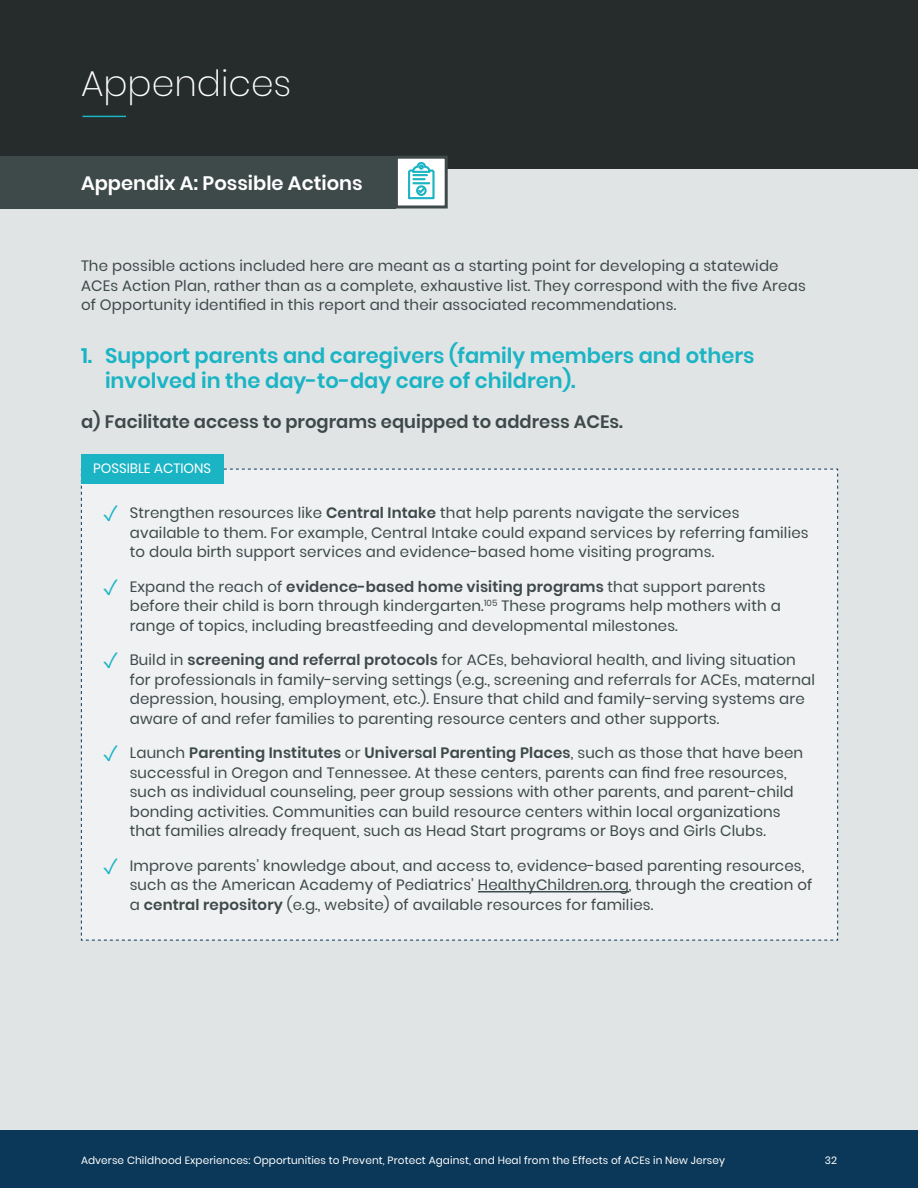
<style>
.page{position:relative;width:918px;height:1188px;background:#e0e4e5}
.page>*{position:absolute;margin:0;border:0;box-sizing:border-box;transform-origin:0 0}
.H1_-_Section_Head{font:200 36px "Poppins";color:#fff}
.H2___OL{font:600 21px/25.2px "Poppins";color:#1ab4c4}
.h2_special_-_appendi{font:600 19.5px "Poppins";color:#fff}
.H3___OL___GREY{font:600 18px "Poppins";color:#3e4949}
.body{font:15px/19.5px "Poppins";letter-spacing:.01em;color:#3e4949}
.Small_Pre_Box{font:13.5px "Poppins";color:#fff}
.t1{font:10.5px "Poppins";letter-spacing:.01em;color:#fff}
.s1{color:#1ab4c4}
.s2{font-weight:600}
</style>
<div class="page">
<div style="left:0;top:1130px;width:918px;height:58px;background:#0b3758"></div>
<div style="left:0;top:0;width:918px;height:169px;background:#262c2b"></div>
<div style="left:0;top:156px;width:396px;height:52px;background:#3e4949"></div>
<hr style="left:82px;top:116px;width:44px;height:1px;background:#1ab4c4">
<div style="left:81px;top:468px;width:757px;height:473px;background:#eff1f2"></div>
<div style="left:81px;top:454px;width:142px;height:29px;background:#1ab4c4"></div>
<div style="left:395px;top:156px;width:53px;height:52px;background:#fff;border:3px solid #3e4949"></div>
<svg style="left:408px;top:162px;width:27px;height:37px"></svg>
<p class="H1_-_Section_Head" style="left:81px;top:63px;width:212px">Appendices</p>
<p class="h2_special_-_appendi" style="left:81px;top:172px;width:283px">Appendix A: Possible Actions</p>
<p class="body" style="left:81px;top:256px;width:726px">The possible actions included here are meant as a starting point for developing a statewide<br>ACEs Action Plan, rather than as a complete, exhaustive list. They correspond with the five Areas of Opportunity identified in this report and their associated recommendations.</p>
<p class="H2___OL" style="left:105px;top:343px;width:651px;text-indent:-24px">1. Support parents and caregivers (family members and others involved in the day-to-day care of children).</p>
<p class="H3___OL___GREY" style="left:81px;top:412px;width:544px">a) Facilitate access to programs equipped to address ACEs.</p>
<p class="Small_Pre_Box" style="left:93px;top:460px;width:120px">POSSIBLE ACTIONS</p>
<p class="body" style="left:130px;top:503px;width:680px;text-indent:-27px"><span class="s1">✓</span> Strengthen resources like <span class="s2">Central Intake</span> that help parents navigate the services available to them. For example, Central Intake could expand services by referring families to doula birth support services and evidence-based home visiting programs.</p>
<p class="body" style="left:130px;top:577px;width:653px;text-indent:-27px"><span class="s1">✓</span> Expand the reach of <span class="s2">evidence-based home visiting programs</span> that support parents before their child is born through kindergarten.<sup>105</sup> These programs help mothers with a range of topics, including breastfeeding and developmental milestones.</p>
<p class="body" style="left:130px;top:650px;width:687px;text-indent:-27px"><span class="s1">✓</span> Build in <span class="s2">screening and referral protocols</span> for ACEs, behavioral health, and living situation for professionals in family-serving settings (e.g., screening and referrals for ACEs, maternal depression, housing, employment, etc.). Ensure that child and family-serving systems are aware of and refer families to parenting resource centers and other supports.</p>
<p class="body" style="left:130px;top:743px;width:675px;text-indent:-27px"><span class="s1">✓</span> Launch <span class="s2">Parenting Institutes</span> or <span class="s2">Universal Parenting Places</span>, such as those that have been successful in Oregon and Tennessee. At these centers, parents can find free resources, such as individual counseling, peer group sessions with other parents, and parent-child bonding activities. Communities can build resource centers within local organizations that families already frequent, such as Head Start programs or Boys and Girls Clubs.</p>
<p class="body" style="left:130px;top:856px;width:684px;text-indent:-27px"><span class="s1">✓</span> Improve parents’ knowledge about, and access to, evidence-based parenting resources, such as the American Academy of Pediatrics’ HealthyChildren.org, through the creation of a <span class="s2">central repository</span> (e.g., website) of available resources for families.</p>
<p class="t1" style="left:81px;top:1154px;width:645px">Adverse Childhood Experiences: Opportunities to Prevent, Protect Against, and Heal from the Effects of ACEs in New Jersey</p>
<p class="t1" style="left:825px;top:1154px;width:14px">32</p>
</div>
